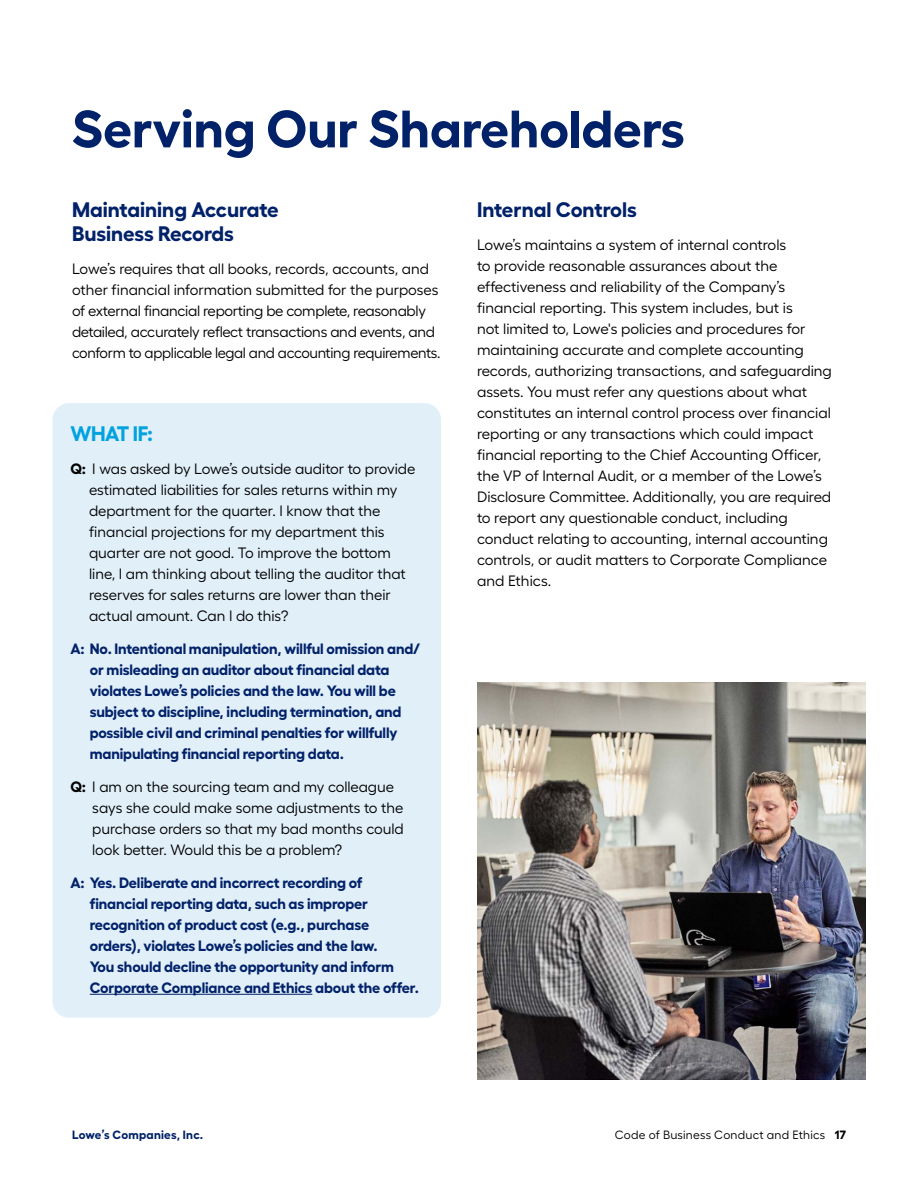
<style>
.page{position:relative;width:918px;height:1188px;background:#fff}
.page>*{position:absolute;margin:0;border:0;box-sizing:border-box;transform-origin:0 0}
.t1{font:700 52.5px "Fellix";color:#012169}
.t2{font:700 21px/24px "Fellix";color:#012169}
.t3{font:700 21px "Fellix";letter-spacing:-.02em;color:#00a3e0}
.t4{font:15px/21px "Fellix";color:#000}
.t5{font:700 15px/21px "Fellix";letter-spacing:-.01em;color:#012169}
.t6{font:15px/21px "Fellix";letter-spacing:-.02em;color:#000}
.t7{font:12px "Fellix";letter-spacing:.015em;color:#000}
.t8{font:700 12px "Fellix";letter-spacing:.02em;color:#012169}
.s1{font-weight:700}
</style>
<div class="page">
<div style="left:52px;top:403px;width:389px;height:615px;background:#e1eff9;border-radius:16px"></div>
<hr style="left:90px;top:994px;width:222px;height:1px;background:#012169">
<img style="left:477px;top:682px;width:389px;height:398px">
<h1 class="t1" style="left:72px;top:87px;width:614px">Serving Our Shareholders</h1>
<h2 class="t2" style="left:72px;top:195px;width:208px">Maintaining Accurate<br>Business Records</h2>
<p class="t6" style="left:72px;top:257px;width:370px">Lowe’s requires that all books, records, accounts, and other financial information submitted for the purposes of external financial reporting be complete, reasonably detailed, accurately reflect transactions and events, and conform to applicable legal and accounting requirements.</p>
<h2 class="t3" style="left:70px;top:416px;width:84px">WHAT IF:</h2>
<p class="t4" style="left:89px;top:457px;width:328px;text-indent:-19px"><span class="s1">Q:</span> I was asked by Lowe’s outside auditor to provide estimated liabilities for sales returns within my department for the quarter. I know that the financial projections for my department this quarter are not good. To improve the bottom line, I am thinking about telling the auditor that reserves for sales returns are lower than their actual amount. Can I do this?</p>
<p class="t5" style="left:90px;top:636px;width:332px;text-indent:-19px">A: No. Intentional manipulation, willful omission and/ or misleading an auditor about financial data violates Lowe’s policies and the law. You will be subject to discipline, including termination, and possible civil and criminal penalties for willfully manipulating financial reporting data.</p>
<p class="t4" style="left:92px;top:775px;width:313px;text-indent:-22px"><span class="s1">Q:</span> I am on the sourcing team and my colleague says she could make some adjustments to the purchase orders so that my bad months could look better. Would this be a problem?</p>
<p class="t5" style="left:90px;top:870px;width:331px;text-indent:-19px">A: Yes. Deliberate and incorrect recording of financial reporting data, such as improper recognition of product cost (e.g., purchase orders), violates Lowe’s policies and the law.<br>You should decline the opportunity and inform Corporate Compliance and Ethics about the offer.</p>
<h2 class="t2" style="left:477px;top:195px;width:161px">Internal Controls</h2>
<p class="t4" style="left:477px;top:233px;width:357px">Lowe’s maintains a system of internal controls<br>to provide reasonable assurances about the effectiveness and reliability of the Company’s financial reporting. This system includes, but is<br>not limited to, Lowe's policies and procedures for maintaining accurate and complete accounting records, authorizing transactions, and safeguarding assets. You must refer any questions about what constitutes an internal control process over financial reporting or any transactions which could impact financial reporting to the Chief Accounting Officer, the VP of Internal Audit, or a member of the Lowe’s Disclosure Committee. Additionally, you are required to report any questionable conduct, including conduct relating to accounting, internal accounting controls, or audit matters to Corporate Compliance and Ethics.</p>
<p class="t8" style="left:72px;top:1125px;width:133px">Lowe’s Companies, Inc.</p>
<p class="t7" style="left:615px;top:1125px;width:233px">Code of Business Conduct and Ethics <span class="s1">17</span></p>
</div>
